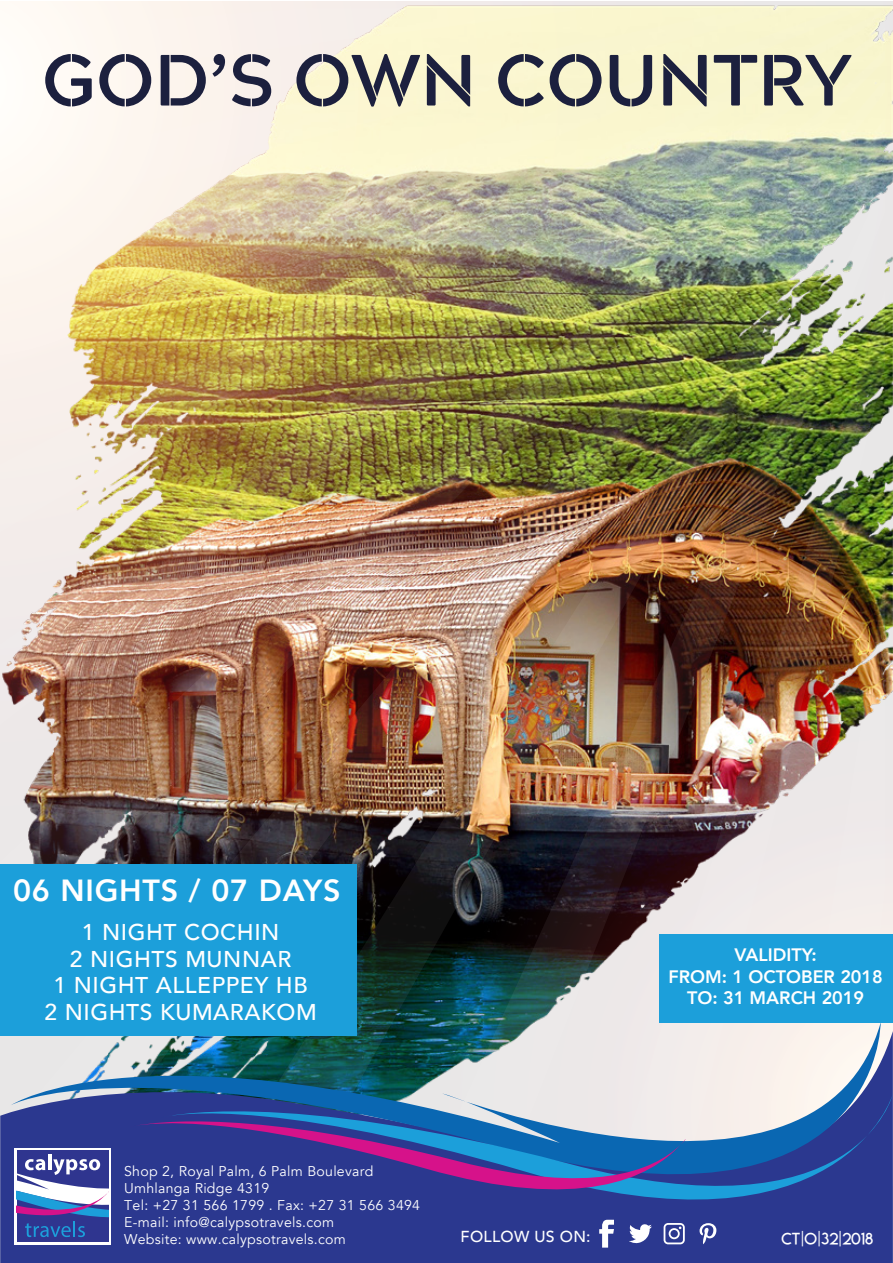
<style>
.page{position:relative;width:893px;height:1263px;background:#fff}
.page>*{position:absolute;margin:0;border:0;box-sizing:border-box;transform-origin:0 0}
.t1{font:700 72.3px "Acherus Militant 1";color:#1c203e}
.t2{font:800 30.45px "Avenir";letter-spacing:.025em;color:#fff}
.t3{font:500 22.8px/26.7px "Avenir";letter-spacing:.025em;color:#fff;text-align:center}
.t4{font:800 18px/21.6px "Avenir";color:#fff;text-align:center}
.t5{font:16.2px "Lemon Milklight";color:#fff}
.t6{font:500 15.9px "Avenir";letter-spacing:.02em;color:#fff}
.t7{font:14.1px/17px "Avenir";letter-spacing:.02em;color:#fff}
</style>
<div class="page">
<img style="left:1px;top:771px;width:884px;height:252px">
<img style="left:1px;top:566px;width:884px;height:205px">
<img style="left:1px;top:9px;width:884px;height:557px">
<img style="left:1px;top:8px;width:864px;height:384px">
<svg style="left:1px;top:8px;width:797px;height:228px;background:#e4e1c7"></svg>
<svg style="left:1px;top:8px;width:592px;height:83px"></svg>
<div style="left:1px;top:864px;width:356px;height:171px;background:#1c9fda"></div>
<svg style="left:0;top:1031px;width:893px;height:232px;background:#525da2"></svg>
<svg style="left:11px;top:1018px;width:870px;height:231px;background:#7f9fb4"></svg>
<svg style="left:161px;top:1087px;width:732px;height:176px;background:#485ea3"></svg>
<svg style="left:135px;top:1109px;width:545px;height:103px;background:#4354a2"></svg>
<svg style="left:680px;top:1139px;width:6px;height:6px"></svg>
<div style="left:14px;top:1148px;width:97px;height:97px;background:#fff"></div>
<svg style="left:17px;top:1150px;width:92px;height:92px"></svg>
<svg style="left:599px;top:1220px;width:15px;height:27px"></svg>
<svg style="left:628px;top:1224px;width:24px;height:20px"></svg>
<svg style="left:664px;top:1223px;width:21px;height:21px"></svg>
<svg style="left:700px;top:1223px;width:16px;height:21px"></svg>
<div style="left:659px;top:934px;width:234px;height:88px;background:#1c9fda"></div>
<h1 class="t1" style="left:42px;top:18px;width:811px">GOD’S OWN COUNTRY</h1>
<h2 class="t2" style="left:13px;top:866px;width:329px">06 NIGHTS / 07 DAYS</h2>
<h3 class="t3" style="left:45px;top:917px;width:274px">1 NIGHT COCHIN<br>2 NIGHTS MUNNAR<br>1 NIGHT ALLEPPEY HB<br>2 NIGHTS KUMARAKOM</h3>
<p class="t4" style="left:668px;top:944px;width:216px">VALIDITY:<br>FROM: 1 OCTOBER 2018<br>TO: 31 MARCH 2019</p>
<p class="t7" style="left:124px;top:1163px;width:297px">Shop 2, Royal Palm, 6 Palm Boulevard Umhlanga Ridge 4319<br>Tel: +27 31 566 1799 . Fax: +27 31 566 3494<br>E-mail: info@calypsotravels.com<br>Website: www.calypsotravels.com</p>
<p class="t6" style="left:461px;top:1222px;width:132px">FOLLOW US ON:</p>
<p class="t5" style="left:781px;top:1228px;width:93px">ct|o|32|2018</p>
</div>
